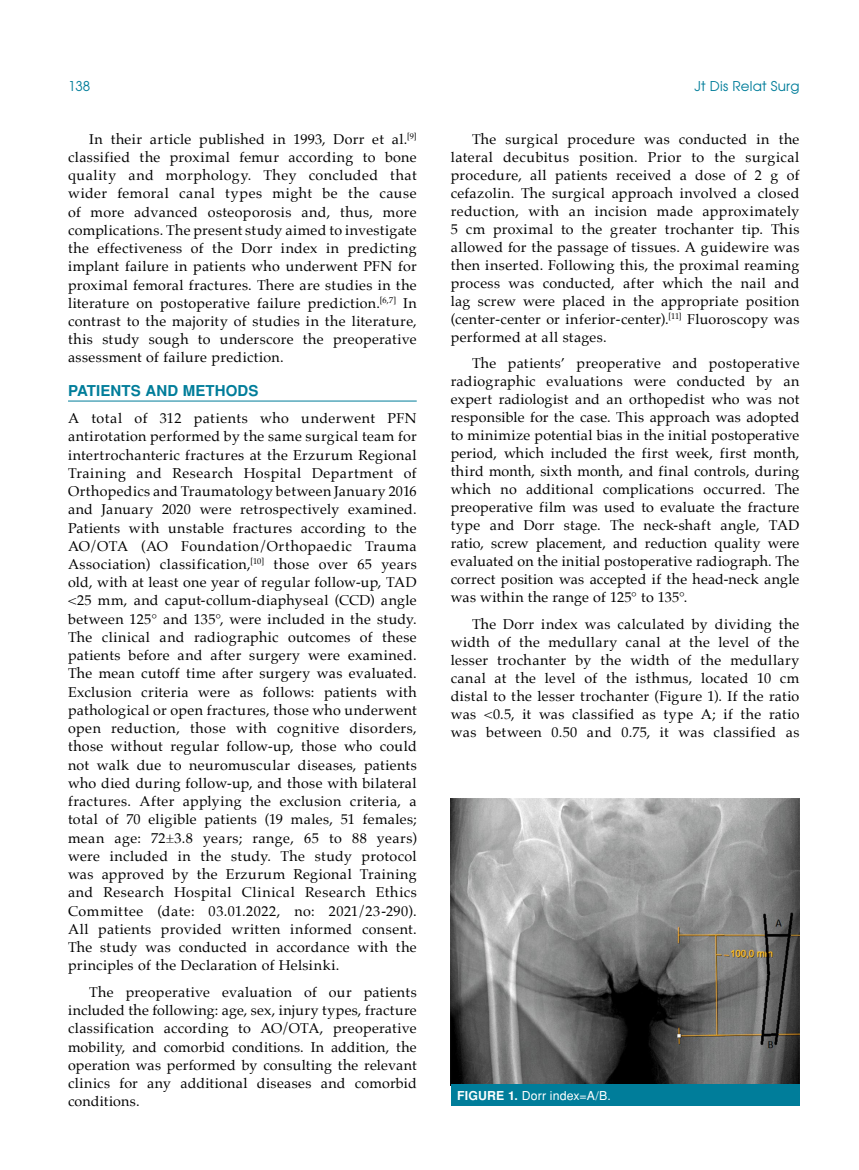
<style>
.page{position:relative;width:859px;height:1170px;background:#fff}
.page>*{position:absolute;margin:0;border:0;box-sizing:border-box;transform-origin:0 0}
.t1{font:700 15px "Helvetica Tr";letter-spacing:.005em;color:#007d9a}
.t2{font:14.25px/18.1px "Palatino";letter-spacing:.02em;color:#000;text-align:justify}
.t3{font:13.5px "Avant Garde Tr";letter-spacing:.015em;color:#007d9a}
.t4{font:12.3px "Helvetica Normal Tr";letter-spacing:.01em;color:#fff}
.s1{font-family:"Helvetica Tr";font-weight:700}
</style>
<div class="page">
<hr style="left:68px;top:400px;width:349px;height:1px;background:#007d9a">
<img style="left:451px;top:798px;width:349px;height:286px">
<div style="left:451px;top:1084px;width:349px;height:22px;background:#007d9a"></div>
<p class="t3" style="left:68px;top:77px;width:24px">138</p>
<p class="t3" style="left:694px;top:77px;width:106px">Jt Dis Relat Surg</p>
<p class="t2" style="left:68px;top:130px;width:350px;text-indent:21px">In their article published in 1993, Dorr et al.<sup>[9] </sup>classified the proximal femur according to bone quality and morphology. They concluded that wider femoral canal types might be the cause of more advanced osteoporosis and, thus, more complications. The present study aimed to investigate the effectiveness of the Dorr index in predicting implant failure in patients who underwent PFN for proximal femoral fractures. There are studies in the literature on postoperative failure prediction.<sup>[6,7]</sup> In contrast to the majority of studies in the literature, this study sough to underscore the preoperative assessment of failure prediction.</p>
<p class="t1" style="left:68px;top:382px;width:192px">PATIENTS AND METHODS</p>
<p class="t2" style="left:68px;top:409px;width:350px">A total of 312 patients who underwent PFN antirotation performed by the same surgical team for intertrochanteric fractures at the Erzurum Regional Training and Research Hospital Department of Orthopedics and Traumatology between January 2016 and January 2020 were retrospectively examined.<br>Patients with unstable fractures according to the AO/OTA (AO Foundation/Orthopaedic Trauma Association) classification,<sup>[10]</sup> those over 65 years old, with at least one year of regular follow-up, TAD &lt;25 mm, and caput-collum-diaphyseal (CCD) angle between 125° and 135°, were included in the study.<br>The clinical and radiographic outcomes of these patients before and after surgery were examined.<br>The mean cutoff time after surgery was evaluated.<br>Exclusion criteria were as follows: patients with pathological or open fractures, those who underwent open reduction, those with cognitive disorders, those without regular follow-up, those who could not walk due to neuromuscular diseases, patients who died during follow-up, and those with bilateral fractures. After applying the exclusion criteria, a total of 70 eligible patients (19 males, 51 females; mean age: 72±3.8 years; range, 65 to 88 years) were included in the study. The study protocol was approved by the Erzurum Regional Training and Research Hospital Clinical Research Ethics Committee (date: 03.01.2022, no: 2021/23-290).<br>All patients provided written informed consent.<br>The study was conducted in accordance with the principles of the Declaration of Helsinki.</p>
<p class="t2" style="left:68px;top:982px;width:350px;text-indent:21px">The preoperative evaluation of our patients included the following: age, sex, injury types, fracture classification according to AO/OTA, preoperative mobility, and comorbid conditions. In addition, the operation was performed by consulting the relevant clinics for any additional diseases and comorbid conditions.</p>
<p class="t2" style="left:451px;top:130px;width:350px;text-indent:21px">The surgical procedure was conducted in the lateral decubitus position. Prior to the surgical procedure, all patients received a dose of 2 g of cefazolin. The surgical approach involved a closed reduction, with an incision made approximately 5 cm proximal to the greater trochanter tip. This allowed for the passage of tissues. A guidewire was then inserted. Following this, the proximal reaming process was conducted, after which the nail and lag screw were placed in the appropriate position (center-center or inferior-center).<sup>[11]</sup> Fluoroscopy was performed at all stages.</p>
<p class="t2" style="left:451px;top:354px;width:350px;text-indent:21px">The patients’ preoperative and postoperative radiographic evaluations were conducted by an expert radiologist and an orthopedist who was not responsible for the case. This approach was adopted to minimize potential bias in the initial postoperative period, which included the first week, first month, third month, sixth month, and final controls, during which no additional complications occurred. The preoperative film was used to evaluate the fracture type and Dorr stage. The neck-shaft angle, TAD ratio, screw placement, and reduction quality were evaluated on the initial postoperative radiograph. The correct position was accepted if the head-neck angle was within the range of 125° to 135°.</p>
<p class="t2" style="left:451px;top:615px;width:350px;text-indent:21px">The Dorr index was calculated by dividing the width of the medullary canal at the level of the lesser trochanter by the width of the medullary canal at the level of the isthmus, located 10 cm distal to the lesser trochanter (Figure 1). If the ratio was &lt;0.5, it was classified as type A; if the ratio was between 0.50 and 0.75, it was classified as</p>
<p class="t4" style="left:457px;top:1087px;width:155px"><span class="s1">FIGURE 1.</span> Dorr index=A/B.</p>
</div>
